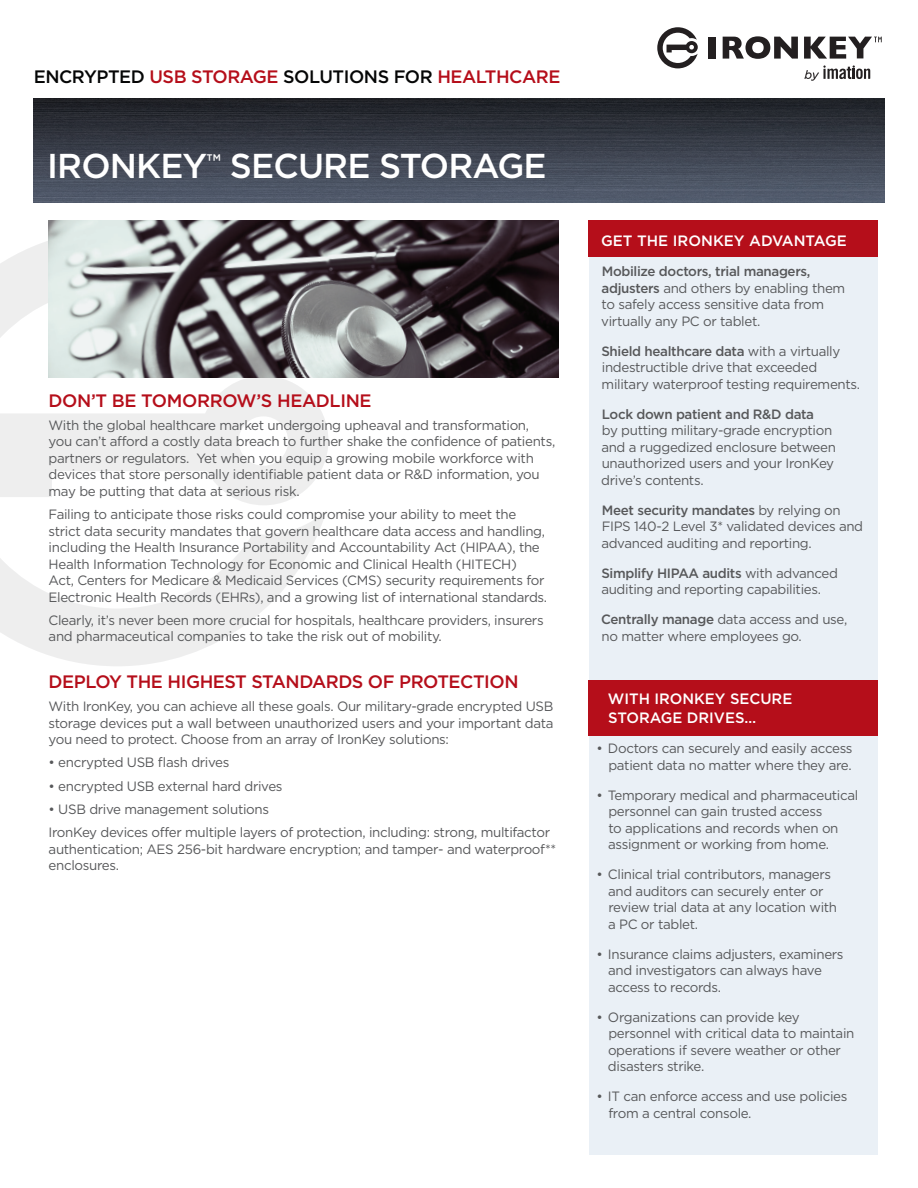
<style>
.page{position:relative;width:918px;height:1188px;background:#fff}
.page>*{position:absolute;margin:0;border:0;box-sizing:border-box;transform-origin:0 0}
.t1{font:500 34.5px "Gotham";letter-spacing:-.025em;color:#fff}
.t2{font:500 18px "Gotham";letter-spacing:-.025em;color:#b50e1a}
.t3{font:500 18px "Gotham";letter-spacing:-.025em;color:#050606}
.t4{font:500 15px/19.5px "Gotham";color:#fff}
.t5{font:13.5px/16.5px "Gotham";letter-spacing:-.025em;color:#57585a}
.t6{font:500 13.5px "Gotham";letter-spacing:-.025em;color:#57585a}
.s1{color:#b50e1a}
.s2{font-weight:500}
</style>
<div class="page">
<svg style="left:0;top:229px;width:327px;height:437px"></svg>
<img style="left:33px;top:99px;width:852px;height:104px">
<div style="left:708px;top:37px;width:8px;height:22px;background:#231f20"></div>
<svg style="left:723px;top:36px;width:75px;height:23px"></svg>
<svg style="left:657px;top:27px;width:41px;height:41px"></svg>
<svg style="left:804px;top:37px;width:78px;height:22px"></svg>
<svg style="left:804px;top:65px;width:66px;height:16px"></svg>
<div style="left:589px;top:250px;width:289px;height:905px;background:#eaf0f6"></div>
<div style="left:588px;top:220px;width:290px;height:36px;background:#b50e1a"></div>
<div style="left:588px;top:680px;width:290px;height:56px;background:#b50e1a"></div>
<img style="left:49px;top:220px;width:509px;height:158px">
<h2 class="t3" style="left:34px;top:66px;width:528px">ENCRYPTED <span class="s1">USB STORAGE</span> SOLUTIONS FOR <span class="s1">HEALTHCARE</span></h2>
<h1 class="t1" style="left:47px;top:146px;width:501px">IRONKEY<sup>™</sup> SECURE STORAGE</h1>
<h2 class="t2" style="left:49px;top:390px;width:325px">DON’T BE TOMORROW’S HEADLINE</h2>
<p class="t5" style="left:49px;top:417px;width:508px">With the global healthcare market undergoing upheaval and transformation, you can’t afford a costly data breach to further shake the confidence of patients, partners or regulators. Yet when you equip a growing mobile workforce with devices that store personally identifiable patient data or R&amp;D information, you may be putting that data at serious risk.</p>
<p class="t5" style="left:49px;top:506px;width:500px">Failing to anticipate those risks could compromise your ability to meet the strict data security mandates that govern healthcare data access and handling, including the Health Insurance Portability and Accountability Act (HIPAA), the Health Information Technology for Economic and Clinical Health (HITECH)<br>Act, Centers for Medicare &amp; Medicaid Services (CMS) security requirements for Electronic Health Records (EHRs), and a growing list of international standards.</p>
<p class="t5" style="left:49px;top:611px;width:497px">Clearly, it’s never been more crucial for hospitals, healthcare providers, insurers and pharmaceutical companies to take the risk out of mobility.</p>
<h2 class="t2" style="left:49px;top:671px;width:472px">DEPLOY THE HIGHEST STANDARDS OF PROTECTION</h2>
<p class="t5" style="left:49px;top:698px;width:506px;text-align:justify">With IronKey, you can achieve all these goals. Our military-grade encrypted USB storage devices put a wall between unauthorized users and your important data you need to protect. Choose from an array of IronKey solutions:</p>
<p class="t5" style="left:49px;top:754px;width:182px">• encrypted USB flash drives</p>
<p class="t5" style="left:49px;top:777px;width:236px">• encrypted USB external hard drives</p>
<p class="t5" style="left:49px;top:797px;width:503px;line-height:23.2px">• USB drive management solutions<br>IronKey devices offer multiple layers of protection, including: strong, multifactor</p>
<p class="t5" style="left:49px;top:840px;width:509px">authentication; AES 256-bit hardware encryption; and tamper- and waterproof** enclosures.</p>
<p class="t4" style="left:601px;top:231px;width:247px">GET THE IRONKEY ADVANTAGE</p>
<p class="t5" style="left:601px;top:263px;width:246px"><span class="s2">Mobilize doctors, trial managers, adjusters</span> and others by enabling them to safely access sensitive data from virtually any PC or tablet.</p>
<p class="t5" style="left:601px;top:343px;width:260px"><span class="s2">Shield healthcare data</span> with a virtually indestructible drive that exceeded military waterproof testing requirements.</p>
<p class="t6" style="left:602px;top:407px;width:214px">Lock down patient and R&amp;D data</p>
<p class="t5" style="left:601px;top:422px;width:236px">by putting military-grade encryption and a ruggedized enclosure between unauthorized users and your IronKey drive’s contents.</p>
<p class="t5" style="left:601px;top:502px;width:263px"><span class="s2">Meet security mandates</span> by relying on<br>FIPS 140-2 Level 3* validated devices and advanced auditing and reporting.</p>
<p class="t5" style="left:601px;top:565px;width:238px"><span class="s2">Simplify HIPAA audits</span> with advanced auditing and reporting capabilities.</p>
<p class="t5" style="left:601px;top:611px;width:248px"><span class="s2">Centrally manage</span> data access and use, no matter where employees go.</p>
<p class="t4" style="left:608px;top:689px;width:186px">WITH IRONKEY SECURE<br>STORAGE DRIVES…</p>
<p class="t5" style="left:597px;top:740px;width:257px;text-align:right">• Doctors can securely and easily access patient data no matter where they are.</p>
<p class="t5" style="left:608px;top:787px;width:252px;text-indent:-11px">• Temporary medical and pharmaceutical personnel can gain trusted access<br>to applications and records when on assignment or working from home.</p>
<p class="t5" style="left:608px;top:866px;width:231px;text-indent:-11px">• Clinical trial contributors, managers and auditors can securely enter or review trial data at any location with a PC or tablet.</p>
<p class="t5" style="left:608px;top:946px;width:237px;text-indent:-11px">• Insurance claims adjusters, examiners and investigators can always have access to records.</p>
<p class="t5" style="left:608px;top:1009px;width:248px;text-indent:-11px">• Organizations can provide key personnel with critical data to maintain operations if severe weather or other disasters strike.</p>
<p class="t5" style="left:608px;top:1088px;width:241px;text-indent:-12px">• IT can enforce access and use policies from a central console.</p>
</div>
